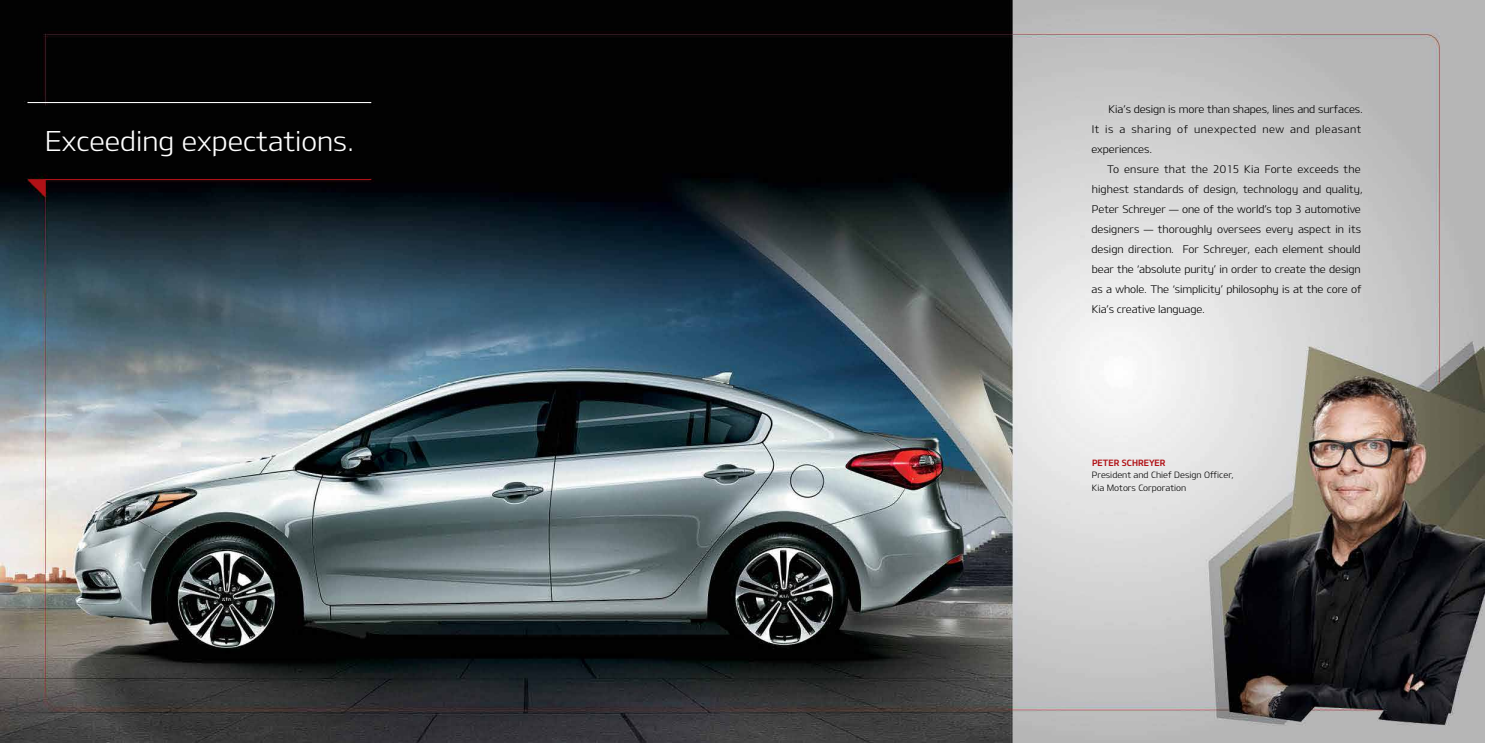
<style>
.page{position:relative;width:1485px;height:743px;background:#fff}
.page>*{position:absolute;margin:0;border:0;box-sizing:border-box;transform-origin:0 0}
.t1{font:27.5px "Design KOTFL";color:#fff}
.t2{font:10.62px/20px "Design KOTFL";letter-spacing:-.01em;color:#000}
.t3{font:8.75px/12.5px "Design KOTFL";color:#000}
.t4{font:8.75px "Design KOTFB";color:#b11116}
</style>
<div class="page">
<img style="left:0;top:0;width:1485px;height:742px">
<hr style="left:45px;top:179px;width:326px;height:1px;background:#b11116">
<svg style="left:28px;top:179px;width:17px;height:18px"></svg>
<hr style="left:28px;top:102px;width:343px;height:1px;background:#fff">
<h1 class="t1" style="left:45px;top:123px;width:310px">Exceeding expectations.</h1>
<p class="t2" style="left:1091px;top:99px;width:273px;text-indent:17px">Kia’s design is more than shapes, lines and surfaces.<br>It is a sharing of unexpected new and pleasant experiences.</p>
<p class="t2" style="left:1091px;top:159px;width:273px;text-indent:16px">To ensure that the 2015 Kia Forte exceeds the highest standards of design, technology and quality, Peter Schreyer — one of the world’s top 3 automotive designers — thoroughly oversees every aspect in its design direction. For Schreyer, each element should bear the ‘absolute purity’ in order to create the design as a whole. The ‘simplicity’ philosophy is at the core of Kia’s creative language.</p>
<p class="t4" style="left:1092px;top:457px;width:75px">PETER SCHREYER</p>
<p class="t3" style="left:1092px;top:468px;width:143px">President and Chief Design Officer,<br>Kia Motors Corporation</p>
</div>
